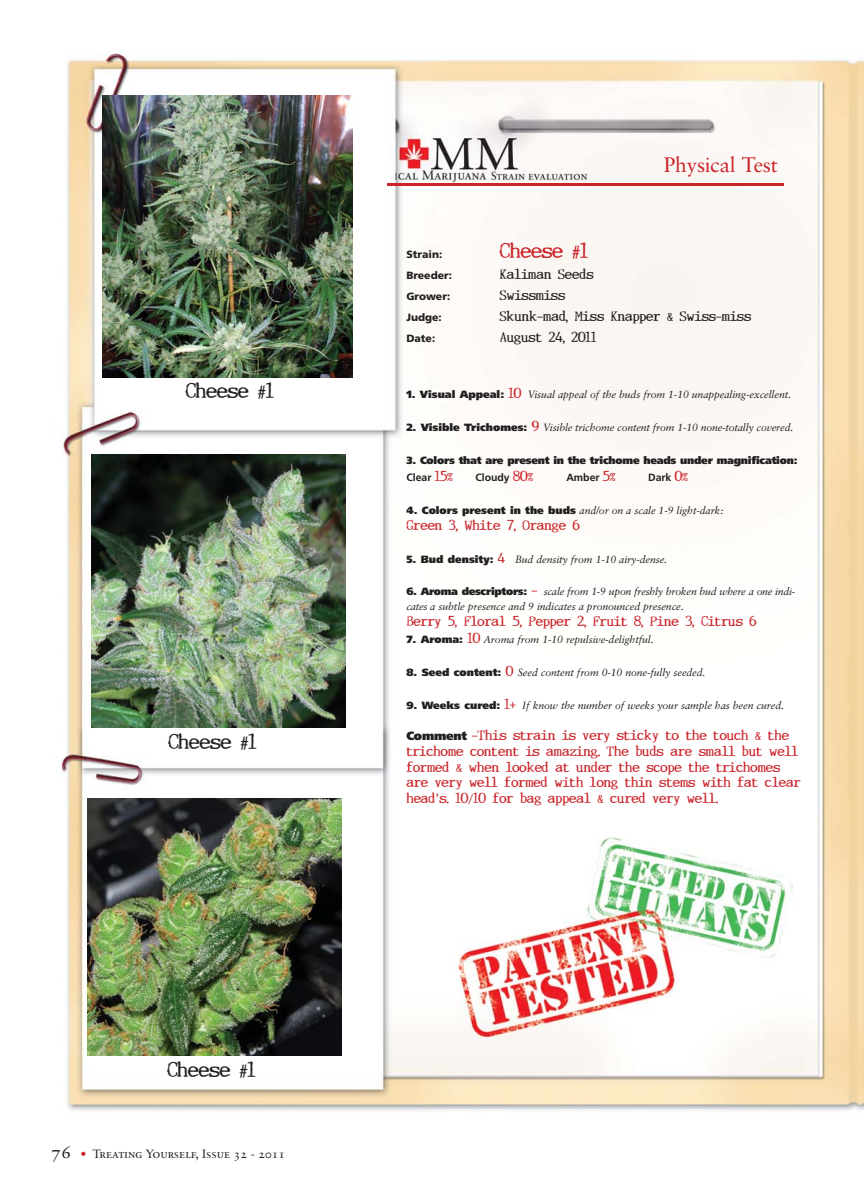
<style>
.page{position:relative;width:864px;height:1201px;background:#fff}
.page>*{position:absolute;margin:0;border:0;box-sizing:border-box;transform-origin:0 0}
.t1{font:21px "Sabon CE";letter-spacing:-.01em;color:#c9252b}
.t2{font:18px "Incognitype";letter-spacing:-.02em;color:#231f20}
.t3{font:18px "Incognitype";letter-spacing:-.02em;color:#c9252b}
.t4{font:12px/15.8px "Incognitype";color:#c9252b}
.t5{font:12px "Incognitype";color:#231f20}
.t6{font:12px "Sabon Roman SC";letter-spacing:-.01em;color:#231f20}
.t7{font:italic 10.5px/15px "Sabon CE";letter-spacing:-.01em;color:#231f20}
.t8{font:900 10.5px/16.5px "Frutiger CE";letter-spacing:-.02em;color:#231f20}
.t9{font:900 10.5px "Frutiger CE";color:#231f20}
.t10{font:700 10.5px "Frutiger CE";color:#231f20}
.s1{font-family:"Sabon Roman Os F";font-size:18px}
.s2{font-family:"Frutiger";font-weight:300;font-stretch:condensed;color:#c9252b}
.s3{font-family:"Frutiger CE";font-weight:900;font-style:normal}
.s4{font-family:"Incognitype";font-style:normal;font-size:12px;color:#c9252b}
.s5{font-weight:700}
.s6{font-family:"Incognitype";font-weight:400;font-size:12px;color:#c9252b}
.s7{font-style:normal}
.s8{font-family:"Frutiger CE";font-weight:900;color:#231f20}
.s9{font-family:"Lucida Grande"}
</style>
<div class="page">
<img style="left:61px;top:53px;width:802px;height:1059px">
<hr style="left:387px;top:184px;width:396px;height:2px;background:#c9252b">
<img style="left:102px;top:96px;width:250px;height:282px">
<img style="left:92px;top:455px;width:254px;height:272px">
<img style="left:87px;top:798px;width:254px;height:257px">
<h2 class="t2" style="left:185px;top:382px;width:90px">Cheese #1</h2>
<h2 class="t2" style="left:168px;top:733px;width:90px">Cheese #1</h2>
<h2 class="t2" style="left:167px;top:1061px;width:90px">Cheese #1</h2>
<p class="t6" style="left:51px;top:1148px;width:235px"><span class="s1">76</span> <span class="s2">•</span> Treating Yourself, Issue 32 - 2011</p>
<h1 class="t1" style="left:663px;top:156px;width:115px">Physical Test</h1>
<p class="t9" style="left:406px;top:250px;width:37px">Strain:</p>
<h2 class="t3" style="left:499px;top:242px;width:90px">Cheese #1</h2>
<p class="t9" style="left:406px;top:271px;width:47px">Breeder:</p>
<p class="t5" style="left:499px;top:268px;width:95px">Kaliman Seeds</p>
<p class="t9" style="left:406px;top:292px;width:45px">Grower:</p>
<p class="t5" style="left:499px;top:289px;width:67px">Swissmiss</p>
<p class="t9" style="left:406px;top:313px;width:37px">Judge:</p>
<p class="t5" style="left:499px;top:310px;width:253px">Skunk−mad, Miss Knapper &amp; Swiss−miss</p>
<p class="t9" style="left:406px;top:334px;width:30px">Date:</p>
<p class="t5" style="left:499px;top:331px;width:98px">August 24, 2011</p>
<p class="t7" style="left:406px;top:388px;width:386px"><span class="s3">1. Visual Appeal:</span> <span class="s4">10</span> Visual appeal of the buds from 1-10 unappealing-excellent.</p>
<p class="t7" style="left:406px;top:421px;width:388px"><span class="s3">2. Visible Trichomes:</span> <span class="s4">9</span> Visible trichome content from 1-10 none-totally covered.</p>
<p class="t8" style="left:406px;top:453px;width:392px">3. Colors that are present in the trichome heads under magnification:<br><span class="s5">Clear</span> <span class="s6">15%</span></p>
<p class="t10" style="left:475px;top:473px;width:59px">Cloudy <span class="s6">80%</span></p>
<p class="t10" style="left:566px;top:473px;width:51px">Amber <span class="s6">5%</span></p>
<p class="t10" style="left:647px;top:473px;width:41px">Dark <span class="s6">0%</span></p>
<p class="t7" style="left:406px;top:503px;width:318px"><span class="s3">4. Colors present in the buds</span> and/or on a scale 1-9 light-dark:</p>
<p class="t4" style="left:406px;top:518px;width:175px">Green 3, White 7, Orange 6</p>
<p class="t7" style="left:406px;top:553px;width:262px"><span class="s3">5. Bud density:</span> <span class="s4">4</span> Bud density from 1-10 airy-dense.</p>
<p class="t7" style="left:406px;top:584px;width:390px"><span class="s3">6. Aroma descriptors:</span> <span class="s4">−</span> scale from 1-9 upon freshly broken bud where a one indi&shy;cates a subtle presence and 9 indicates a pronounced presence<span class="s7">.</span></p>
<p class="t4" style="left:406px;top:614px;width:351px">Berry 5, Floral 5, Pepper 2, Fruit 8, Pine 3, Citrus 6</p>
<p class="t7" style="left:406px;top:632px;width:249px"><span class="s3">7. Aroma:</span> <span class="s4">10</span> Aroma from 1-10 repulsive-delightful.</p>
<p class="t7" style="left:406px;top:665px;width:300px"><span class="s3">8. Seed content:</span> <span class="s4">0</span> Seed content from 0-10 none-fully seeded.</p>
<p class="t7" style="left:406px;top:698px;width:379px"><span class="s3">9. Weeks cured:</span> <span class="s4">1+</span> If know the number of weeks your sample has been cured.</p>
<p class="t4" style="left:406px;top:728px;width:395px"><span class="s8">Comment</span> −This strain is very sticky to the touch &amp; the trichome content is amazing. The buds are small but well formed &amp; when looked at under the scope the trichomes are very well formed with long thin stems with fat clear head<span class="s9">’</span>s. 10/10 for bag appeal &amp; cured very well.</p>
</div>
